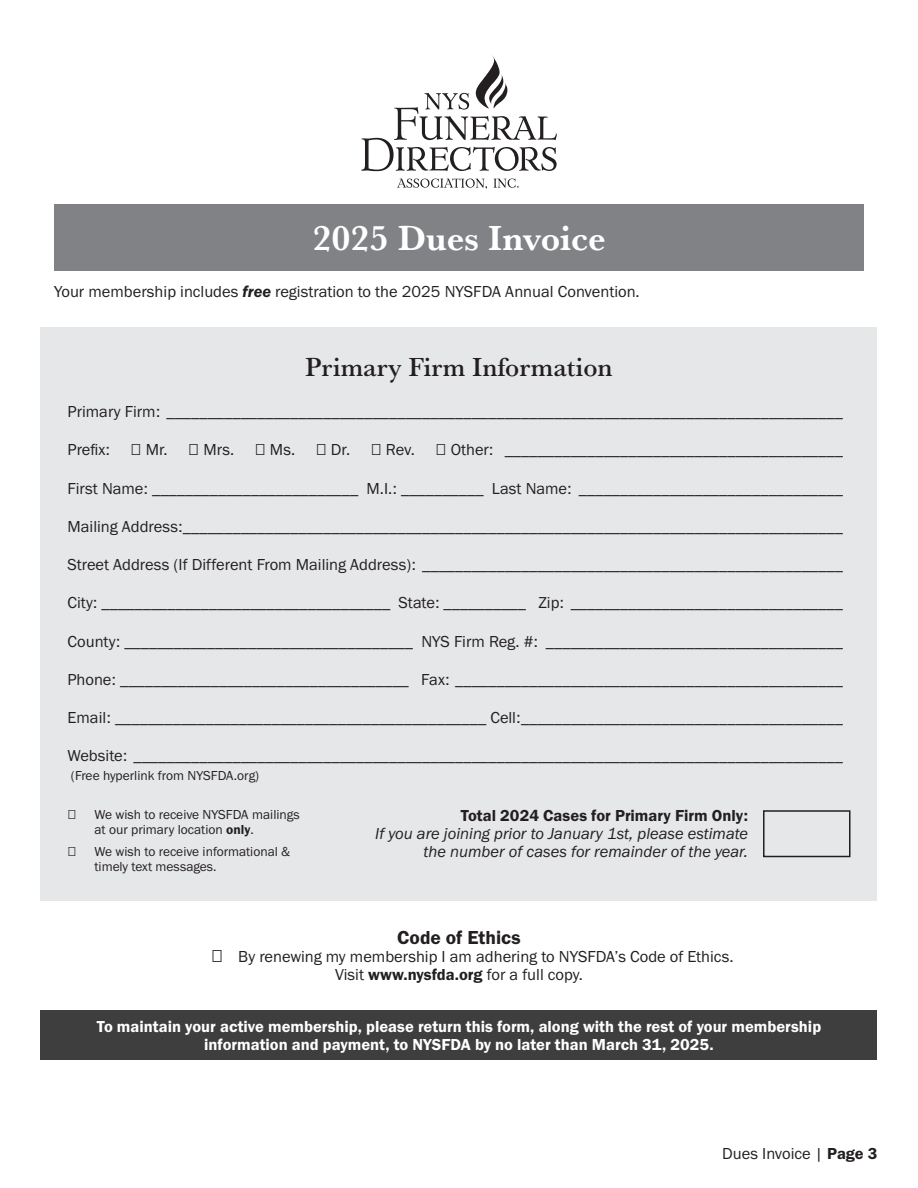
<style>
.page{position:relative;width:918px;height:1188px;background:#fff}
.page>*{position:absolute;margin:0;border:0;box-sizing:border-box;transform-origin:0 0}
.t1{font:700 36px "Baskerville URW";color:#fff}
.Titles{font:500 27px "Baskerville URW";color:#231f20}
.t2{font:19.5px "Franklin Gothic URW Dem";color:#231f20}
.Paragraph_Style_1{font:16.5px "Franklin Gothic URW Boo";color:#231f20}
.t3{font:16.5px/18px "Franklin Gothic URW Dem";color:#fff;text-align:center}
.t4{font:16.5px/18px "Franklin Gothic URW Boo Ita";color:#231f20;text-align:right}
.t5{font:16.5px "Franklin Gothic URW Dem";color:#231f20}
.Paragraph_Style_1-2{font:13.5px/15px "Franklin Gothic URW Boo";color:#231f20}
.s1{font-family:"Franklin Gothic URW Dem Ita"}
.s2{font-family:"Franklin Gothic URW Dem"}
.s3{font-size:18px}
</style>
<div class="page">
<div style="left:54px;top:204px;width:810px;height:67px;background:#808285"></div>
<svg style="left:361px;top:56px;width:196px;height:115px"></svg>
<svg style="left:397px;top:178px;width:90px;height:11px"></svg>
<svg style="left:494px;top:179px;width:25px;height:9px"></svg>
<div style="left:40px;top:1010px;width:838px;height:49px;background:#3e3e3f"></div>
<div style="left:40px;top:328px;width:838px;height:573px;background:#e6e7e9"></div>
<div style="left:763px;top:810px;width:87px;height:47px;border:2px solid #231f20"></div>
<p class="t1" style="left:312px;top:212px;width:295px">2025 Dues Invoice</p>
<p class="Paragraph_Style_1" style="left:54px;top:281px;width:587px">Your membership includes <span class="s1">free</span> registration to the 2025 NYSFDA Annual Convention.</p>
<p class="Titles" style="left:305px;top:348px;width:309px">Primary Firm Information</p>
<p class="Paragraph_Style_1" style="left:68px;top:402px;width:777px">Primary Firm: __________________________________________________________________________________</p>
<p class="Paragraph_Style_1" style="left:68px;top:440px;width:44px">Prefix:</p>
<p class="Paragraph_Style_1" style="left:131px;top:440px;width:39px">□ Mr.</p>
<p class="Paragraph_Style_1" style="left:188px;top:440px;width:47px">□ Mrs.</p>
<p class="Paragraph_Style_1" style="left:255px;top:440px;width:42px">□ Ms.</p>
<p class="Paragraph_Style_1" style="left:316px;top:440px;width:36px">□ Dr.</p>
<p class="Paragraph_Style_1" style="left:371px;top:440px;width:46px">□ Rev.</p>
<p class="Paragraph_Style_1" style="left:436px;top:440px;width:409px">□ Other: _________________________________________</p>
<p class="Paragraph_Style_1" style="left:68px;top:478px;width:777px">First Name: _________________________ M.I.: __________ Last Name: ________________________________</p>
<p class="Paragraph_Style_1" style="left:68px;top:516px;width:777px">Mailing Address:________________________________________________________________________________</p>
<p class="Paragraph_Style_1" style="left:68px;top:555px;width:777px">Street Address (If Different From Mailing Address): ___________________________________________________</p>
<p class="Paragraph_Style_1" style="left:68px;top:593px;width:777px">City: ___________________________________ State: __________ Zip: _________________________________</p>
<p class="Paragraph_Style_1" style="left:68px;top:631px;width:777px">County: ___________________________________ NYS Firm Reg. #: ____________________________________</p>
<p class="Paragraph_Style_1" style="left:68px;top:669px;width:777px">Phone: ___________________________________ Fax: _______________________________________________</p>
<p class="Paragraph_Style_1" style="left:68px;top:708px;width:777px">Email: _____________________________________________ Cell:_______________________________________</p>
<p class="Paragraph_Style_1" style="left:68px;top:746px;width:777px">Website: ______________________________________________________________________________________</p>
<p class="Paragraph_Style_1-2" style="left:71px;top:768px;width:190px">(Free hyperlink from NYSFDA.org)</p>
<p class="Paragraph_Style_1-2" style="left:68px;top:807px;width:234px">□ We wish to receive NYSFDA mailings</p>
<p class="Paragraph_Style_1-2" style="left:94px;top:822px;width:161px">at our primary location <span class="s2">only</span>.</p>
<p class="Paragraph_Style_1-2" style="left:94px;top:844px;width:197px;text-indent:-27px">□ We wish to receive informational &amp; timely text messages.</p>
<p class="t5" style="left:461px;top:806px;width:289px">Total 2024 Cases for Primary Firm Only:</p>
<p class="t4" style="left:375px;top:824px;width:374px">If you are joining prior to January 1st, please estimate the number of cases for remainder of the year.</p>
<p class="t2" style="left:397px;top:925px;width:125px">Code of Ethics</p>
<p class="Paragraph_Style_1" style="left:211px;top:946px;width:524px"><span class="s3">□</span> By renewing my membership I am adhering to NYSFDA’s Code of Ethics.</p>
<p class="Paragraph_Style_1" style="left:335px;top:964px;width:249px">Visit <span class="s2">www.nysfda.org</span> for a full copy.</p>
<p class="t3" style="left:97px;top:1017px;width:726px">To maintain your active membership, please return this form, along with the rest of your membership information and payment, to NYSFDA by no later than March 31, 2025.</p>
<p class="Paragraph_Style_1" style="left:722px;top:1143px;width:157px">Dues Invoice | <span class="s2">Page 3</span></p>
</div>
